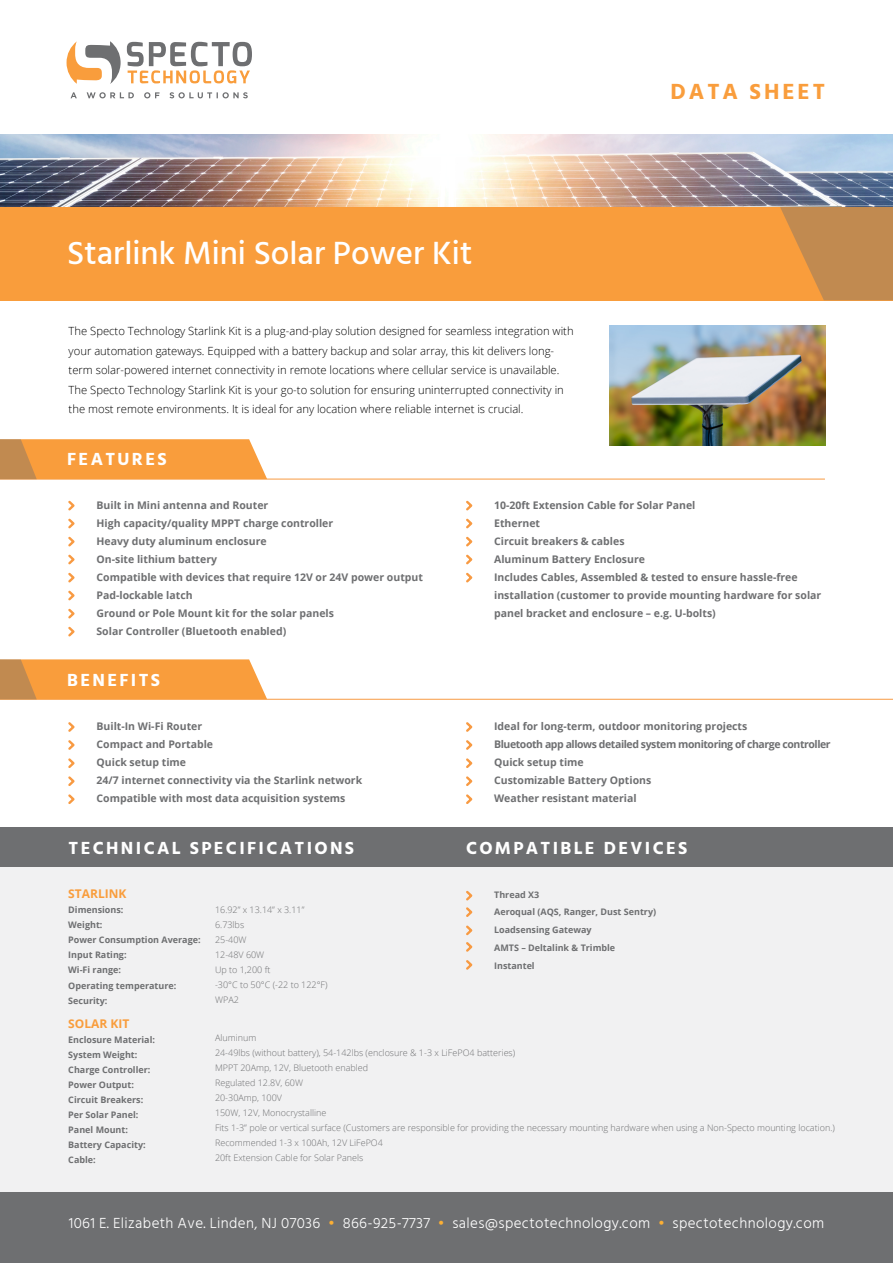
<style>
.page{position:relative;width:893px;height:1263px;background:#fff}
.page>*{position:absolute;margin:0;border:0;box-sizing:border-box;transform-origin:0 0}
.t1{font:500 33px "Hind Siliguri";color:#fff}
.t2{font:700 22.5px "Hind Siliguri";letter-spacing:.13em;color:#f99d3c}
.t3{font:700 18px "Hind Siliguri";letter-spacing:.13em;color:#fff}
.t4{font:300 15px "Hind Siliguri";letter-spacing:.025em;color:#fff}
.t5{font:700 12px "Open Sans";color:#f99d3c}
.t6{font:300 11.25px/19.5px "Open Sans";color:#000}
.t7{font:700 10.5px/18px "Open Sans";color:#6e6f71}
.t8{font:300 9px/15px "Open Sans";color:#6e6f71}
.t9{font:700 9px/15px "Open Sans";color:#6e6f71}
.s1{color:#fbaf34}
</style>
<div class="page">
<div style="left:0;top:1192px;width:893px;height:71px;background:#6e6f71"></div>
<svg style="left:71px;top:92px;width:177px;height:6px"></svg>
<svg style="left:127px;top:42px;width:125px;height:42px"></svg>
<svg style="left:67px;top:41px;width:54px;height:43px"></svg>
<img style="left:609px;top:325px;width:216px;height:120px">
<div style="left:0;top:867px;width:893px;height:325px;background:#f1f1f2"></div>
<hr style="left:0;top:479px;width:825px;height:1px;background:#f89a42">
<img style="left:0;top:135px;width:893px;height:72px">
<div style="left:0;top:207px;width:893px;height:93px;background:#f99d3c"></div>
<svg style="left:780px;top:206px;width:113px;height:94px"></svg>
<svg style="left:0;top:439px;width:267px;height:40px;background:#f39e45"></svg>
<hr style="left:0;top:699px;width:893px;height:1px;background:#f89a42">
<svg style="left:0;top:659px;width:267px;height:40px;background:#f39f46"></svg>
<div style="left:0;top:827px;width:893px;height:40px;background:#6e6f71"></div>
<svg style="left:68px;top:722px;width:7px;height:82px"></svg>
<svg style="left:68px;top:500px;width:7px;height:137px"></svg>
<svg style="left:466px;top:500px;width:7px;height:83px"></svg>
<svg style="left:466px;top:722px;width:7px;height:82px"></svg>
<svg style="left:466px;top:890px;width:7px;height:80px"></svg>
<h1 class="t1" style="left:67px;top:229px;width:407px">Starlink Mini Solar Power Kit</h1>
<p class="t6" style="left:69px;top:321px;width:507px">The Specto Technology Starlink Kit is a plug-and-play solution designed for seamless integration with your automation gateways. Equipped with a battery backup and solar array, this kit delivers long&shy;term solar-powered internet connectivity in remote locations where cellular service is unavailable.<br>The Specto Technology Starlink Kit is your go-to solution for ensuring uninterrupted connectivity in the most remote environments. It is ideal for any location where reliable internet is crucial.</p>
<h3 class="t3" style="left:67px;top:445px;width:101px">FEATURES</h3>
<h2 class="t2" style="left:671px;top:74px;width:156px">DATA SHEET</h2>
<p class="t7" style="left:97px;top:496px;width:328px">Built in Mini antenna and Router<br>High capacity/quality MPPT charge controller<br>Heavy duty aluminum enclosure<br>On-site lithium battery<br>Compatible with devices that require 12V or 24V power output Pad-lockable latch<br>Ground or Pole Mount kit for the solar panels<br>Solar Controller (Bluetooth enabled)</p>
<p class="t7" style="left:494px;top:496px;width:329px">10-20ft Extension Cable for Solar Panel<br>Ethernet<br>Circuit breakers &amp; cables<br>Aluminum Battery Enclosure<br>Includes Cables, Assembled &amp; tested to ensure hassle-free installation (customer to provide mounting hardware for solar panel bracket and enclosure – e.g. U-bolts)</p>
<h3 class="t3" style="left:67px;top:665px;width:95px">BENEFITS</h3>
<p class="t7" style="left:97px;top:717px;width:267px">Built-In Wi-Fi Router<br>Compact and Portable<br>Quick setup time<br>24/7 internet connectivity via the Starlink network<br>Compatible with most data acquisition systems</p>
<p class="t7" style="left:494px;top:717px;width:338px">Ideal for long-term, outdoor monitoring projects<br>Bluetooth app allows detailed system monitoring of charge controller Quick setup time<br>Customizable Battery Options<br>Weather resistant material</p>
<h3 class="t3" style="left:69px;top:834px;width:287px">TECHNICAL SPECIFICATIONS</h3>
<p class="t5" style="left:68px;top:886px;width:60px">STARLINK</p>
<p class="t9" style="left:68px;top:902px;width:134px">Dimensions:<br>Weight:<br>Power Consumption Average:<br>Input Rating:<br>Wi-Fi range:<br>Operating temperature:<br>Security:</p>
<p class="t8" style="left:215px;top:902px;width:114px">16.92” x 13.14” x 3.11”<br>6.73lbs<br>25-40W<br>12-48V 60W<br>Up to 1,200 ft<br>-30°C to 50°C (-22 to 122°F)<br>WPA2</p>
<h3 class="t3" style="left:466px;top:834px;width:223px">COMPATIBLE DEVICES</h3>
<p class="t9" style="left:494px;top:885px;width:164px;line-height:17.7px">Thread X3<br>Aeroqual (AQS, Ranger, Dust Sentry)<br>Loadsensing Gateway<br>AMTS – Deltalink &amp; Trimble<br>Instantel</p>
<p class="t5" style="left:68px;top:1015px;width:63px">SOLAR KIT</p>
<p class="t9" style="left:68px;top:1032px;width:88px">Enclosure Material:<br>System Weight:<br>Charge Controller:<br>Power Output:<br>Circuit Breakers:<br>Per Solar Panel:<br>Panel Mount:<br>Battery Capacity:<br>Cable:</p>
<p class="t8" style="left:215px;top:1030px;width:621px">Aluminum<br>24-49lbs (without battery), 54-142lbs (enclosure &amp; 1-3 x LiFePO4 batteries)<br>MPPT 20Amp, 12V, Bluetooth enabled<br>Regulated 12.8V, 60W<br>20-30Amp, 100V<br>150W, 12V, Monocrystalline<br>Fits 1-3” pole or vertical surface (Customers are responsible for providing the necessary mounting hardware when using a Non-Specto mounting location.)<br>Recommended 1-3 x 100Ah, 12V LiFePO4<br>20ft Extension Cable for Solar Panels</p>
<h3 class="t4" style="left:69px;top:1214px;width:757px">1061 E. Elizabeth Ave. Linden, NJ 07036 <span class="s1">•</span> 866-925-7737 <span class="s1">•</span> sales@spectotechnology.com <span class="s1">•</span> spectotechnology.com</h3>
</div>
